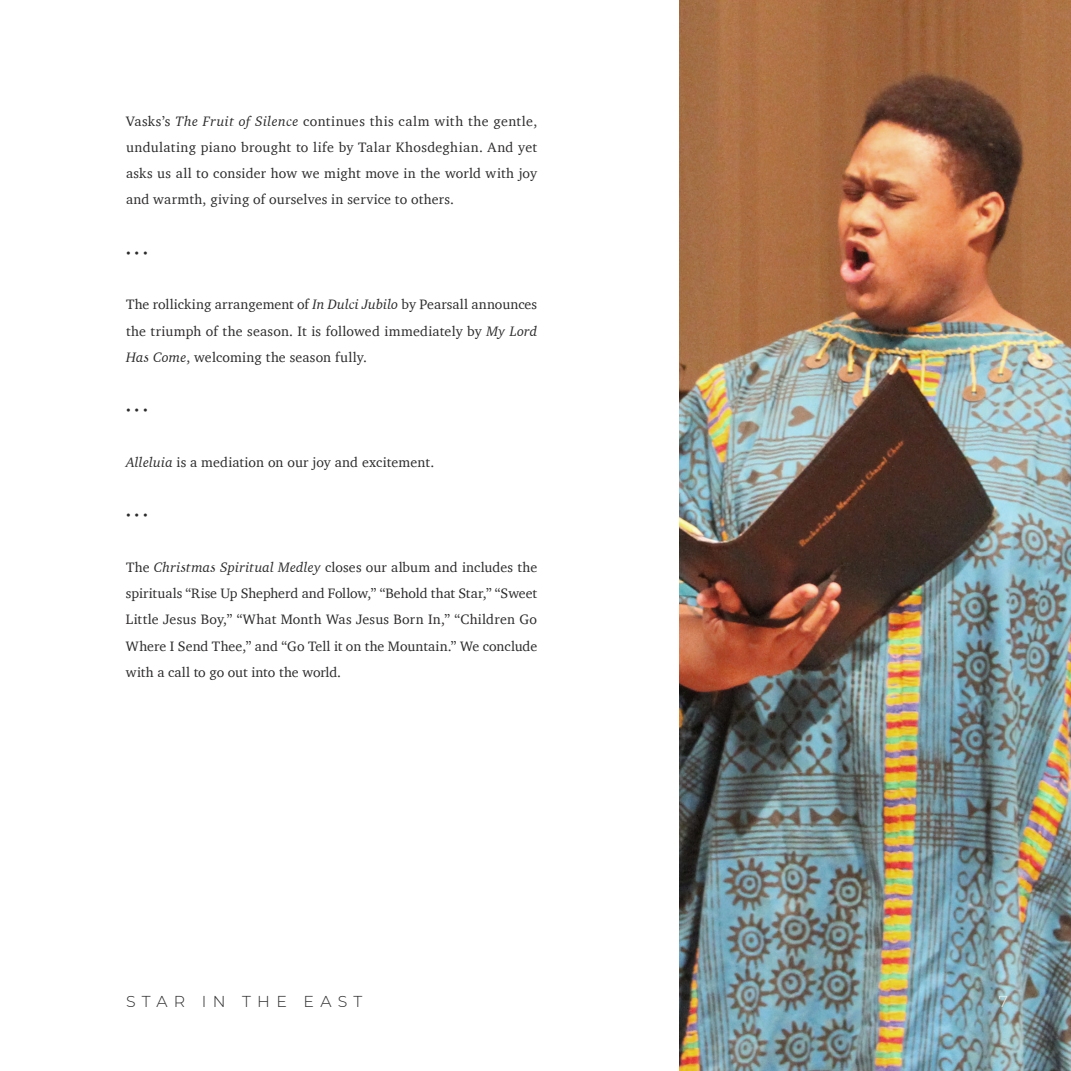
<style>
.page{position:relative;width:1071px;height:1071px;background:#fff}
.page>*{position:absolute;margin:0;border:0;box-sizing:border-box;transform-origin:0 0}
.t1{font:300 15.75px "Montserrat";letter-spacing:.4em;color:#2c2a2b}
.t2{font:300 15.75px "Montserrat";color:#f5f1e7}
.t3{font:14px/26.2px "Charter";letter-spacing:.01em;color:#2c2a2b;text-align:justify}
.t4{font:600 14px "Montserrat";color:#2c2a2b}
.s1{font-style:italic}
</style>
<div class="page">
<img style="left:680px;top:0;width:391px;height:1071px">
<p class="t3" style="left:126px;top:108px;width:413px">Vasks’s <span class="s1">The Fruit of Silence</span> continues this calm with the gentle, undulating piano brought to life by Talar Khosdeghian. And yet asks us all to consider how we might move in the world with joy and warmth, giving of ourselves in service to others.</p>
<p class="t4" style="left:126px;top:242px;width:23px">• • •</p>
<p class="t3" style="left:126px;top:291px;width:413px">The rollicking arrangement of <span class="s1">In Dulci Jubilo</span> by Pearsall announces the triumph of the season. It is followed immediately by <span class="s1">My Lord Has Come</span>, welcoming the season fully.</p>
<p class="t4" style="left:126px;top:400px;width:23px">• • •</p>
<p class="t3" style="left:126px;top:449px;width:310px"><span class="s1">Alleluia</span> is a mediation on our joy and excitement.</p>
<p class="t4" style="left:126px;top:505px;width:23px">• • •</p>
<p class="t3" style="left:126px;top:554px;width:413px">The <span class="s1">Christmas Spiritual Medley</span> closes our album and includes the spirituals “Rise Up Shepherd and Follow,” “Behold that Star,” “Sweet Little Jesus Boy,” “What Month Was Jesus Born In,” “Children Go Where I Send Thee,” and “Go Tell it on the Mountain.” We conclude with a call to go out into the world.</p>
<p class="t1" style="left:126px;top:991px;width:238px">STAR IN THE EAST</p>
<p class="t2" style="left:999px;top:991px;width:11px">7</p>
</div>
